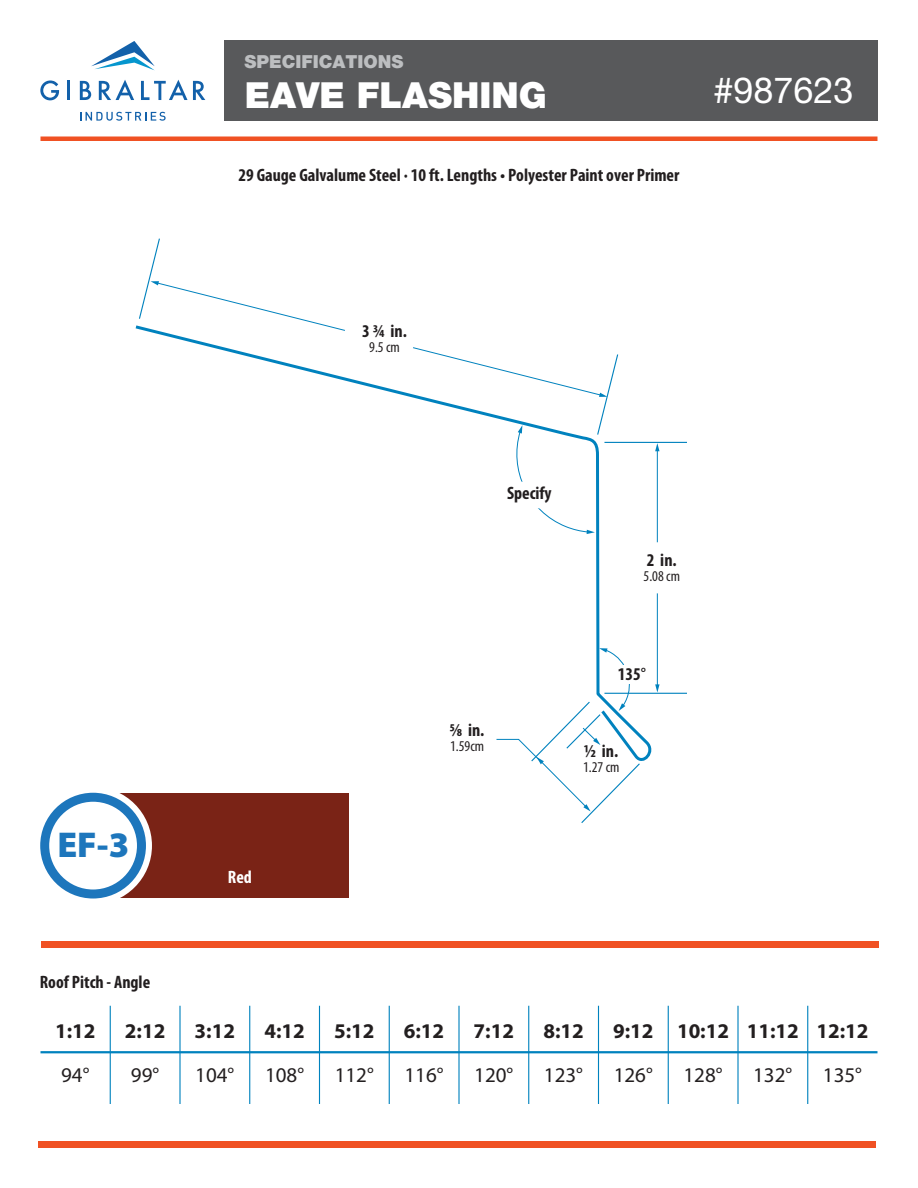
<style>
.page{position:relative;width:918px;height:1188px;background:#fff}
.page>*{position:absolute;margin:0;border:0;box-sizing:border-box;transform-origin:0 0}
.t1{font:900 36px "Helvetica Neue";color:#fff}
.t2{font:36px "Helvetica Neue";color:#fff}
.t3{font:900 36px "Myriad Pro";color:#1d76bc}
.t4{font:700 21px "Myriad Pro";color:#231f20}
.t5{font:21px "Myriad Pro";color:#231f20}
.t6{font:700 condensed 18px "Myriad Pro";color:#221e1f}
.t7{font:900 18px "Helvetica Neue";color:#bcbec0}
.t8{font:700 condensed 18px "Myriad Pro";color:#fff}
.t9{font:condensed 15px "Myriad Pro";color:#221e1f}
</style>
<div class="page">
<div style="left:106px;top:793px;width:243px;height:105px;background:#7a2316"></div>
<div style="left:224px;top:40px;width:653px;height:81px;background:#58595b"></div>
<div style="left:40px;top:136px;width:838px;height:5px;background:#f05123"></div>
<div style="left:39px;top:1141px;width:837px;height:6px;background:#f05123"></div>
<div style="left:42px;top:942px;width:837px;height:6px;background:#f05123"></div>
<hr style="left:110px;top:1006px;width:1px;height:98px;background:#0082be">
<hr style="left:179px;top:1006px;width:2px;height:98px;background:#0082be">
<hr style="left:249px;top:1006px;width:1px;height:98px;background:#0082be">
<hr style="left:319px;top:1006px;width:1px;height:98px;background:#0082be">
<hr style="left:389px;top:1006px;width:1px;height:98px;background:#0082be">
<hr style="left:458px;top:1006px;width:2px;height:98px;background:#0082be">
<hr style="left:528px;top:1006px;width:1px;height:98px;background:#0082be">
<hr style="left:598px;top:1006px;width:1px;height:98px;background:#0082be">
<hr style="left:668px;top:1006px;width:1px;height:98px;background:#0082be">
<hr style="left:737px;top:1006px;width:2px;height:98px;background:#0082be">
<hr style="left:807px;top:1006px;width:1px;height:98px;background:#0082be">
<hr style="left:40px;top:1051px;width:838px;height:2px;background:#0082be">
<hr style="left:604px;top:442px;width:83px;height:1px;background:#0082be">
<hr style="left:604px;top:693px;width:83px;height:1px;background:#0082be">
<svg style="left:161px;top:283px;width:160px;height:41px"></svg>
<svg style="left:139px;top:238px;width:22px;height:81px"></svg>
<svg style="left:135px;top:324px;width:525px;height:437px"></svg>
<svg style="left:496px;top:648px;width:145px;height:175px"></svg>
<div style="left:613px;top:665px;width:28px;height:19px;background:#fff"></div>
<svg style="left:40px;top:80px;width:19px;height:20px"></svg>
<svg style="left:68px;top:81px;width:2px;height:19px"></svg>
<svg style="left:80px;top:81px;width:11px;height:19px"></svg>
<svg style="left:99px;top:80px;width:35px;height:20px"></svg>
<svg style="left:141px;top:80px;width:64px;height:20px"></svg>
<svg style="left:91px;top:41px;width:64px;height:29px"></svg>
<svg style="left:80px;top:112px;width:86px;height:9px"></svg>
<svg style="left:40px;top:792px;width:112px;height:107px"></svg>
<div style="left:49px;top:802px;width:88px;height:88px;background:#fff;border-radius:50%"></div>
<h1 class="t3" style="left:57px;top:825px;width:73px">EF-3</h1>
<p class="t7" style="left:244px;top:51px;width:161px">SPECIFICATIONS</p>
<h1 class="t1" style="left:245px;top:74px;width:304px">EAVE FLASHING</h1>
<p class="t6" style="left:239px;top:163px;width:442px">29 Gauge Galvalume Steel · 10 ft. Lengths • Polyester Paint over Primer</p>
<h1 class="t2" style="left:714px;top:69px;width:142px">#987623</h1>
<p class="t8" style="left:228px;top:865px;width:26px">Red</p>
<p class="t6" style="left:362px;top:319px;width:46px">3 ¾ in.</p>
<p class="t9" style="left:369px;top:338px;width:32px">9.5 cm</p>
<p class="t6" style="left:507px;top:482px;width:46px">Specify</p>
<p class="t6" style="left:647px;top:548px;width:31px">2 in.</p>
<p class="t9" style="left:644px;top:567px;width:38px">5.08 cm</p>
<p class="t6" style="left:450px;top:719px;width:36px">5⁄8 in.</p>
<p class="t9" style="left:450px;top:737px;width:36px">1.59cm</p>
<p class="t6" style="left:618px;top:663px;width:30px">135°</p>
<p class="t6" style="left:584px;top:739px;width:36px">½ in.</p>
<p class="t9" style="left:583px;top:758px;width:38px">1.27 cm</p>
<p class="t6" style="left:40px;top:970px;width:112px">Roof Pitch - Angle</p>
<p class="t4" style="left:55px;top:1017px;width:42px">1:12</p>
<p class="t4" style="left:125px;top:1017px;width:42px">2:12</p>
<p class="t4" style="left:195px;top:1017px;width:42px">3:12</p>
<p class="t4" style="left:264px;top:1017px;width:42px">4:12</p>
<p class="t4" style="left:334px;top:1017px;width:42px">5:12</p>
<p class="t4" style="left:404px;top:1017px;width:42px">6:12</p>
<p class="t4" style="left:474px;top:1017px;width:42px">7:12</p>
<p class="t4" style="left:543px;top:1017px;width:42px">8:12</p>
<p class="t4" style="left:613px;top:1017px;width:257px">9:12 10:12 11:12 12:12</p>
<p class="t5" style="left:61px;top:1062px;width:30px">94°</p>
<p class="t5" style="left:131px;top:1062px;width:30px">99°</p>
<p class="t5" style="left:195px;top:1062px;width:40px">104°</p>
<p class="t5" style="left:265px;top:1062px;width:40px">108°</p>
<p class="t5" style="left:335px;top:1062px;width:40px">112°</p>
<p class="t5" style="left:404px;top:1062px;width:40px">116°</p>
<p class="t5" style="left:474px;top:1062px;width:40px">120°</p>
<p class="t5" style="left:544px;top:1062px;width:40px">123°</p>
<p class="t5" style="left:614px;top:1062px;width:40px">126°</p>
<p class="t5" style="left:683px;top:1062px;width:40px">128°</p>
<p class="t5" style="left:753px;top:1062px;width:40px">132°</p>
<p class="t5" style="left:823px;top:1062px;width:40px">135°</p>
</div>
